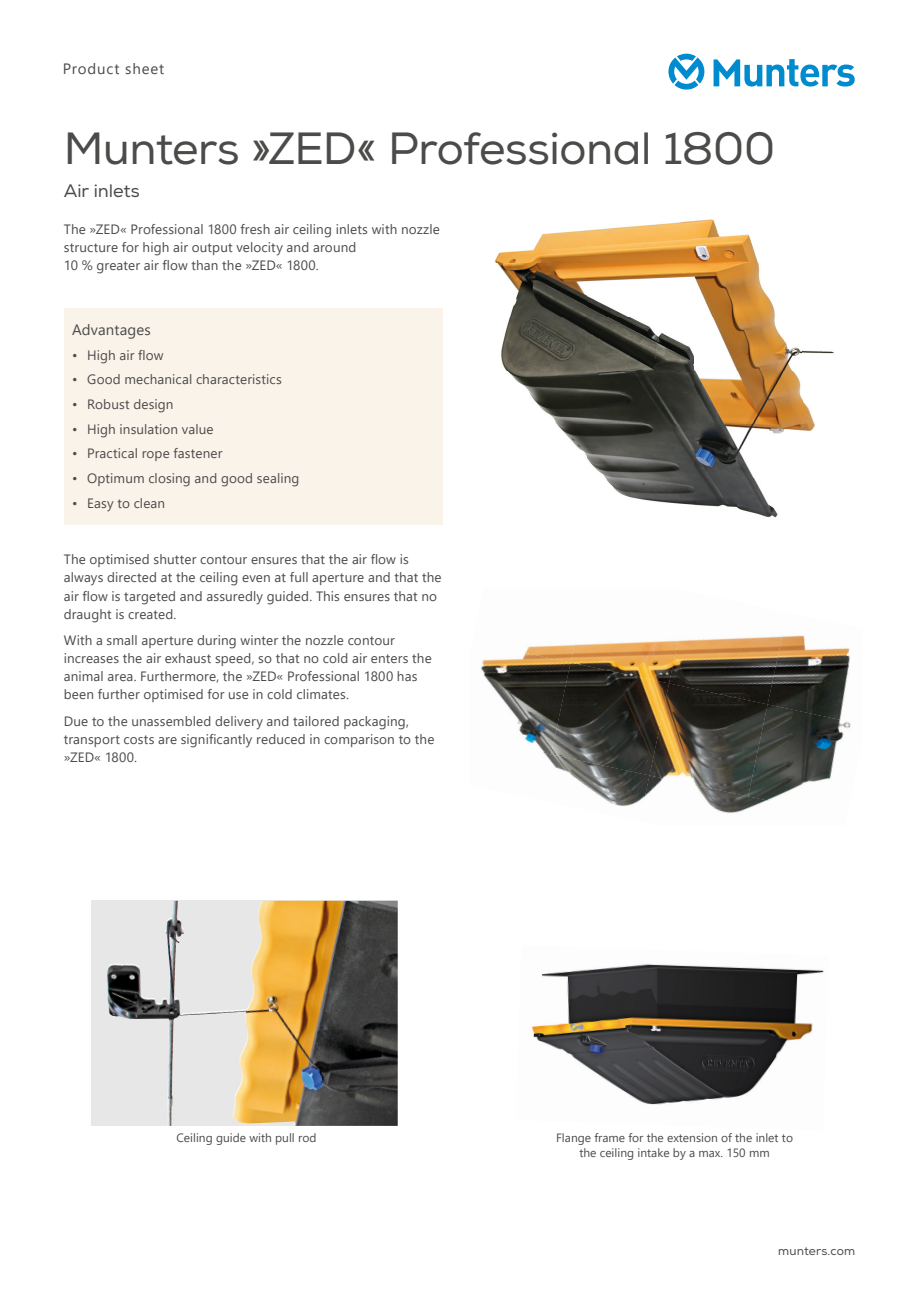
<style>
.page{position:relative;width:919px;height:1289px;background:#fff}
.page>*{position:absolute;margin:0;border:0;box-sizing:border-box;transform-origin:0 0}
.t1{font:45px "Nexa";letter-spacing:-.015em;color:#4b4b4a}
.t2{font:18px "Nexa";letter-spacing:-.005em;color:#4b4b4a}
.t3{font:15px "Segoe UI";letter-spacing:.045em;color:#4b4b4a}
.t4{font:15px "Segoe UI";letter-spacing:.005em;color:#4b4b4a}
.t5{font:13.5px/18px "Segoe UI";letter-spacing:.01em;color:#4b4b4a}
.t6{font:12px/14.4px "Segoe UI";color:#4b4b4a;text-align:center}
.t7{font:12px "Nexa";letter-spacing:.01em;color:#4b4b4a}
</style>
<div class="page">
<svg style="left:668px;top:54px;width:186px;height:36px"></svg>
<div style="left:64px;top:308px;width:378px;height:217px;background:#faf3ea"></div>
<img style="left:495px;top:219px;width:339px;height:299px">
<img style="left:532px;top:964px;width:292px;height:141px">
<div style="left:91px;top:900px;width:306px;height:225px;background:#e7e7e7"></div>
<img style="left:107px;top:900px;width:290px;height:225px">
<img style="left:570px;top:640px;width:99px;height:22px">
<img style="left:669px;top:637px;width:98px;height:46px">
<img style="left:767px;top:635px;width:83px;height:69px">
<img style="left:481px;top:645px;width:89px;height:92px">
<img style="left:551px;top:662px;width:118px;height:75px">
<img style="left:649px;top:683px;width:118px;height:92px">
<img style="left:747px;top:704px;width:104px;height:71px">
<img style="left:524px;top:737px;width:125px;height:70px">
<img style="left:639px;top:775px;width:192px;height:38px">
<p class="t3" style="left:63px;top:54px;width:103px">Product sheet</p>
<h1 class="t1" style="left:64px;top:122px;width:712px">Munters »ZED« Professional 1800</h1>
<h2 class="t2" style="left:64px;top:180px;width:77px">Air inlets</h2>
<p class="t5" style="left:64px;top:219px;width:377px">The »ZED« Professional 1800 fresh air ceiling inlets with nozzle structure for high air output velocity and around<br>10 % greater air flow than the »ZED« 1800.</p>
<p class="t4" style="left:72px;top:315px;width:80px">Advantages</p>
<p class="t5" style="left:72px;top:344px;width:93px">• High air flow</p>
<p class="t5" style="left:72px;top:369px;width:211px">• Good mechanical characteristics</p>
<p class="t5" style="left:72px;top:394px;width:103px">• Robust design</p>
<p class="t5" style="left:72px;top:419px;width:143px">• High insulation value</p>
<p class="t5" style="left:72px;top:443px;width:152px">• Practical rope fastener</p>
<p class="t5" style="left:72px;top:468px;width:228px">• Optimum closing and good sealing</p>
<p class="t5" style="left:72px;top:493px;width:94px">• Easy to clean</p>
<p class="t5" style="left:64px;top:549px;width:379px">The optimised shutter contour ensures that the air flow is always directed at the ceiling even at full aperture and that the air flow is targeted and assuredly guided. This ensures that no draught is created.</p>
<p class="t5" style="left:64px;top:630px;width:369px">With a small aperture during winter the nozzle contour increases the air exhaust speed, so that no cold air enters the animal area. Furthermore, the »ZED« Professional 1800 has been further optimised for use in cold climates.</p>
<p class="t5" style="left:64px;top:710px;width:372px">Due to the unassembled delivery and tailored packaging, transport costs are significantly reduced in comparison to the »ZED« 1800.</p>
<p class="t6" style="left:176px;top:1129px;width:141px">Ceiling guide with pull rod</p>
<p class="t6" style="left:556px;top:1129px;width:238px">Flange frame for the extension of the inlet to the ceiling intake by a max. 150 mm</p>
<p class="t7" style="left:778px;top:1243px;width:78px">munters.com</p>
</div>
